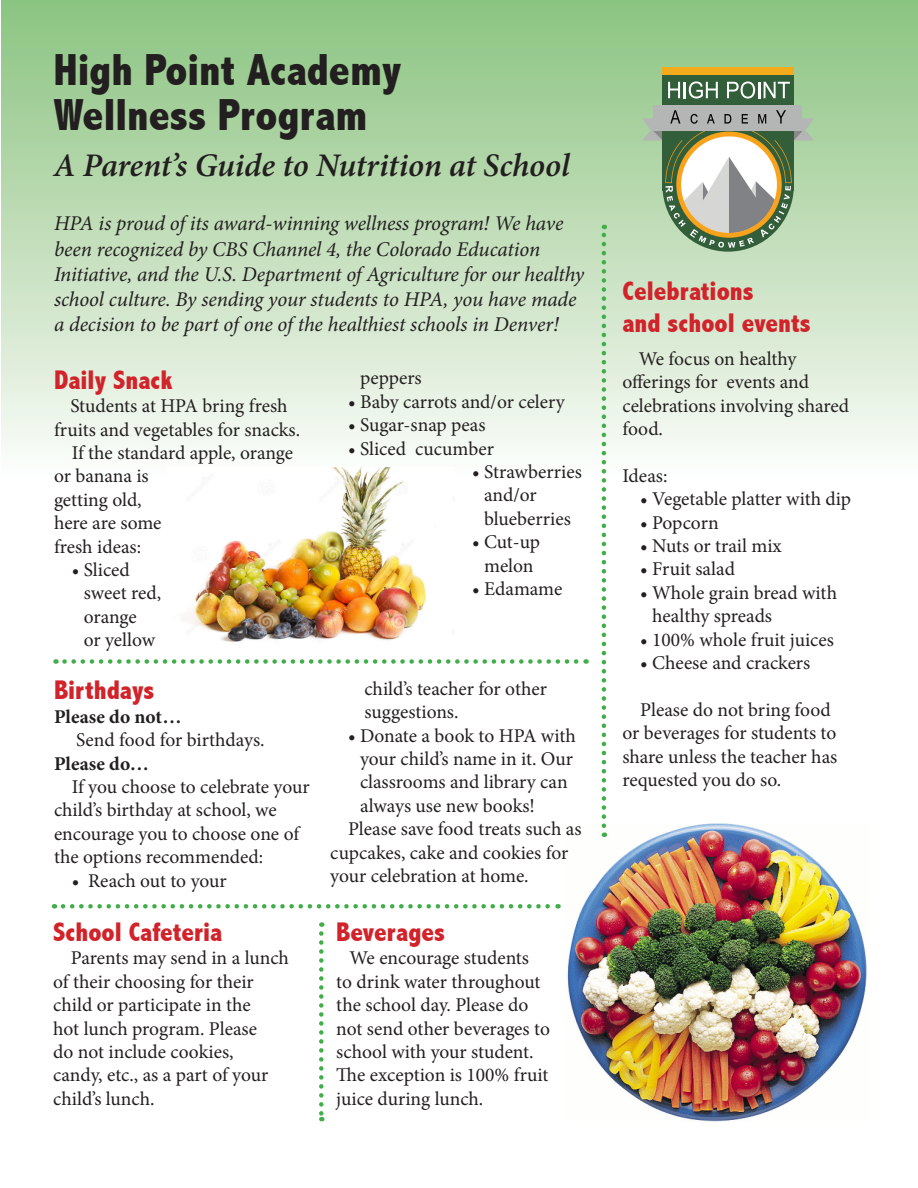
<style>
.page{position:relative;width:918px;height:1188px;background:#fff}
.page>*{position:absolute;margin:0;border:0;box-sizing:border-box;transform-origin:0 0}
.t1{font:800 condensed 45px "Abadi";color:#231f20}
.t2{font:italic 600 33px "Minion Pro";letter-spacing:-.005em;color:#231f20}
.t3{font:800 condensed 27px "Abadi";color:#d1232a}
.t4{font:italic 21px/25.2px "Minion Pro";letter-spacing:-.01em;color:#231f20}
.t5{font:19.5px/23.4px "Minion Pro";letter-spacing:-.005em;color:#231f20}
.t6{font:700 19.5px "Minion Pro";letter-spacing:.005em;color:#231f20}
</style>
<div class="page">
<div style="left:2px;top:0;width:916px;height:480px;background:linear-gradient(to bottom,#8ac27f,#fcfcfa)"></div>
<div style="left:663px;top:67px;width:131px;height:123px;background:#325e3a"></div>
<svg style="left:668px;top:81px;width:50px;height:18px"></svg>
<svg style="left:727px;top:81px;width:63px;height:18px"></svg>
<div style="left:663px;top:67px;width:131px;height:8px;background:#f3ab1c"></div>
<div style="left:653px;top:105px;width:149px;height:26px;background:#b4b5b5"></div>
<svg style="left:642px;top:110px;width:172px;height:138px"></svg>
<img style="left:567px;top:823px;width:300px;height:298px">
<img style="left:167px;top:467px;width:287px;height:175px">
<svg style="left:602px;top:225px;width:4px;height:601px"></svg>
<svg style="left:64px;top:659px;width:523px;height:5px"></svg>
<svg style="left:63px;top:904px;width:496px;height:5px"></svg>
<svg style="left:319px;top:933px;width:5px;height:188px"></svg>
<p class="t1" style="left:53px;top:44px;width:350px">High Point Academy</p>
<p class="t1" style="left:53px;top:89px;width:316px">Wellness Program</p>
<p class="t2" style="left:53px;top:143px;width:518px">A Parent’s Guide to Nutrition at School</p>
<p class="t4" style="left:54px;top:211px;width:532px">HPA is proud of its award-winning wellness program! We have been recognized by CBS Channel 4, the Colorado Education Initiative, and the U.S. Department of Agriculture for our healthy school culture. By sending your students to HPA, you have made a decision to be part of one of the healthiest schools in Denver!</p>
<p class="t3" style="left:54px;top:364px;width:120px">Daily Snack</p>
<p class="t5" style="left:54px;top:394px;width:248px;text-align:center">Students at HPA bring fresh fruits and vegetables for snacks.</p>
<p class="t5" style="left:54px;top:441px;width:241px;text-indent:18px">If the standard apple, orange or banana is<br>getting old,<br>here are some<br>fresh ideas:</p>
<p class="t5" style="left:84px;top:558px;width:79px;text-indent:-12px">• Sliced sweet red, orange<br>or yellow</p>
<p class="t3" style="left:54px;top:675px;width:102px">Birthdays</p>
<p class="t6" style="left:54px;top:703px;width:129px">Please do not…</p>
<p class="t5" style="left:76px;top:728px;width:190px">Send food for birthdays.</p>
<p class="t6" style="left:54px;top:750px;width:96px">Please do…</p>
<p class="t5" style="left:54px;top:775px;width:257px;text-indent:18px">If you choose to celebrate your child’s birthday at school, we encourage you to choose one of the options recommended:</p>
<p class="t5" style="left:72px;top:869px;width:157px">• Reach out to your</p>
<p class="t3" style="left:53px;top:916px;width:170px">School Cafeteria</p>
<p class="t5" style="left:53px;top:947px;width:237px;text-indent:18px">Parents may send in a lunch of their choosing for their child or participate in the<br>hot lunch program. Please<br>do not include cookies,</p>
<p class="t5" style="left:53px;top:1064px;width:217px">candy, etc., as a part of your child’s lunch.</p>
<p class="t5" style="left:360px;top:367px;width:63px">peppers</p>
<p class="t5" style="left:348px;top:390px;width:218px">• Baby carrots and/or celery</p>
<p class="t5" style="left:348px;top:413px;width:139px">• Sugar-snap peas</p>
<p class="t5" style="left:348px;top:437px;width:147px">• Sliced cucumber</p>
<p class="t5" style="left:484px;top:460px;width:99px;text-indent:-12px">• Strawberries and/or blueberries</p>
<p class="t5" style="left:472px;top:530px;width:70px;text-align:center">• Cut-up melon</p>
<p class="t5" style="left:472px;top:577px;width:92px">• Edamame</p>
<p class="t5" style="left:364px;top:677px;width:184px">child’s teacher for other suggestions.</p>
<p class="t5" style="left:360px;top:724px;width:217px;text-indent:-12px">• Donate a book to HPA with your child’s name in it. Our classrooms and library can always use new books!</p>
<p class="t5" style="left:330px;top:817px;width:253px;text-indent:18px">Please save food treats such as cupcakes, cake and cookies for your celebration at home.</p>
<p class="t3" style="left:336px;top:916px;width:110px">Beverages</p>
<p class="t5" style="left:336px;top:947px;width:215px;text-indent:13px">We encourage students<br>to drink water throughout the school day. Please do not send other beverages to school with your student.<br>The exception is 100% fruit juice during lunch.</p>
<p class="t3" style="left:622px;top:275px;width:133px">Celebrations</p>
<p class="t3" style="left:622px;top:308px;width:190px">and school events</p>
<p class="t5" style="left:622px;top:347px;width:228px;text-indent:16px">We focus on healthy offerings for events and celebrations involving shared food.</p>
<p class="t5" style="left:622px;top:464px;width:46px">Ideas:</p>
<p class="t5" style="left:640px;top:487px;width:212px">• Vegetable platter with dip</p>
<p class="t5" style="left:640px;top:511px;width:80px">• Popcorn</p>
<p class="t5" style="left:640px;top:534px;width:143px">• Nuts or trail mix</p>
<p class="t5" style="left:640px;top:558px;width:96px">• Fruit salad</p>
<p class="t5" style="left:652px;top:581px;width:186px;text-indent:-12px">• Whole grain bread with healthy spreads</p>
<p class="t5" style="left:640px;top:628px;width:195px">• 100% whole fruit juices</p>
<p class="t5" style="left:640px;top:651px;width:172px">• Cheese and crackers</p>
<p class="t5" style="left:622px;top:698px;width:216px;text-indent:18px">Please do not bring food or beverages for students to share unless the teacher has requested you do so.</p>
</div>
